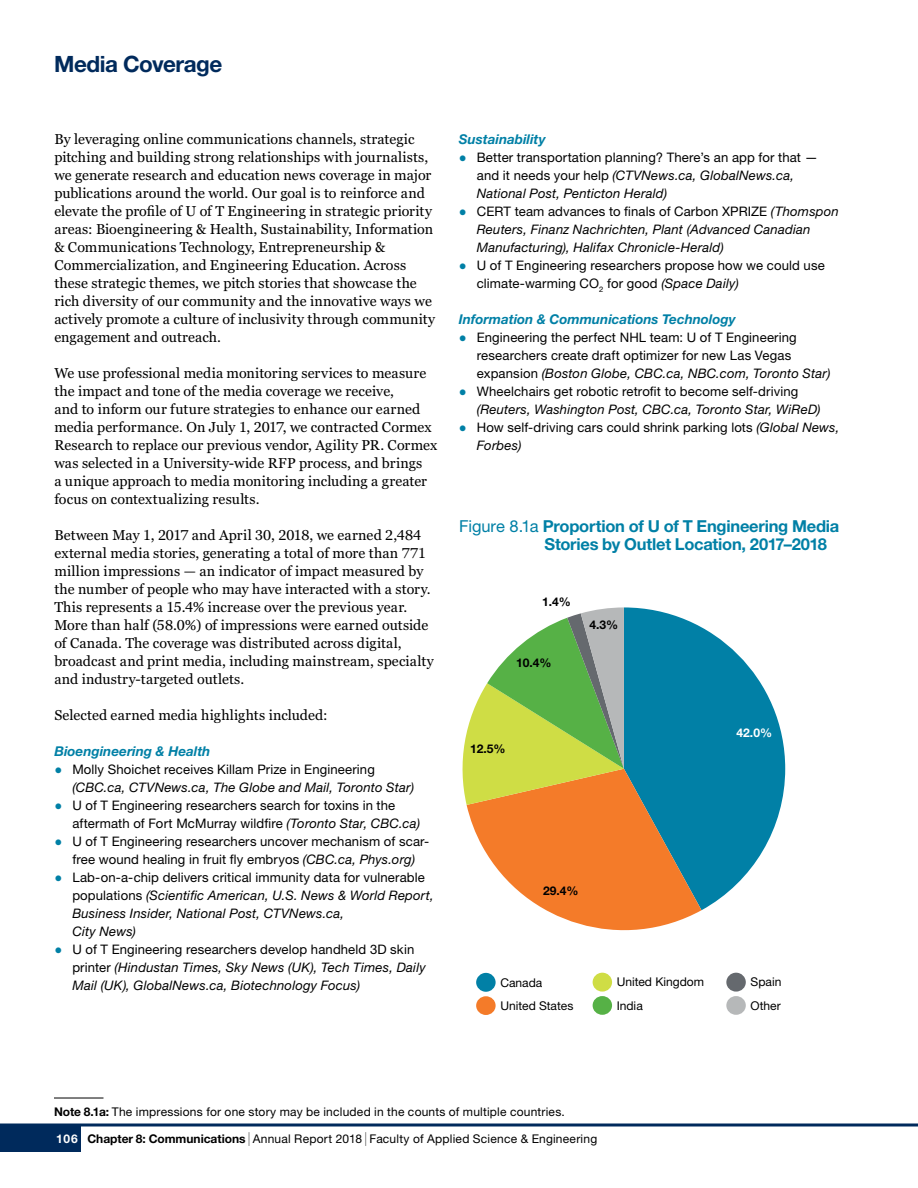
<style>
.page{position:relative;width:918px;height:1188px;background:#fff}
.page>*{position:absolute;margin:0;border:0;box-sizing:border-box;transform-origin:0 0}
.t1{font:700 22.5px "Helvetica Neue LT Std";letter-spacing:-.02em;color:#002a5c}
.t2{font:700 16.5px/18px "Helvetica Neue LT Std";letter-spacing:-.015em;color:#0080a6}
.t3{font:14.25px/18px "Georgia Pro";letter-spacing:.005em;color:#000}
.t4{font:italic 700 13.5px "Helvetica Neue LT Std";color:#0080a6}
.t5{font:13.2px/18px "Helvetica Neue LT Std";letter-spacing:.01em;color:#000}
.t6{font:italic 13.2px/18px "Helvetica Neue LT Std";letter-spacing:.015em;color:#000}
.t7{font:12px "Helvetica Neue LT Std";letter-spacing:.015em;color:#000}
.t8{font:700 12px "Helvetica Neue LT Std";color:#000}
.t9{font:700 12px "Helvetica Neue LT Std";color:#fff}
.s1{font-family:"Georgia";font-style:normal;color:#0080a6}
.s2{font-style:normal}
.s3{font-family:"Georgia";color:#0080a6}
.s4{font-style:italic}
.s5{font-weight:400}
.s6{font-weight:700}
.s7{font-weight:700;color:#fff}
.s8{font-size:13.8px}
</style>
<div class="page">
<div style="left:0;top:1125px;width:81px;height:27px;background:#002a5c"></div>
<hr style="left:0;top:1124px;width:918px;height:2px;background:#002a5c">
<hr style="left:54px;top:1098px;width:50px;height:1px;background:#000">
<svg style="left:702px;top:627px;width:83px;height:283px;fill:#0180a6"></svg>
<svg style="left:462px;top:607px;width:240px;height:324px"></svg>
<div style="left:593px;top:996px;width:19px;height:19px;background:#56b146;border-radius:50%"></div>
<div style="left:593px;top:973px;width:19px;height:19px;background:#cfdd45;border-radius:50%"></div>
<div style="left:476px;top:996px;width:20px;height:19px;background:#f47b29;border-radius:50%"></div>
<div style="left:476px;top:973px;width:20px;height:19px;background:#0180a6;border-radius:50%"></div>
<div style="left:726px;top:996px;width:20px;height:19px;background:#b6b8b9;border-radius:50%"></div>
<div style="left:726px;top:973px;width:20px;height:19px;background:#65696e;border-radius:50%"></div>
<h1 class="t1" style="left:54px;top:50px;width:170px">Media Coverage</h1>
<p class="t3" style="left:54px;top:131px;width:382px">By leveraging online communications channels, strategic pitching and building strong relationships with journalists, we generate research and education news coverage in major publications around the world. Our goal is to reinforce and elevate the profile of U of T Engineering in strategic priority areas: Bioengineering &amp; Health, Sustainability, Information &amp; Communications Technology, Entrepreneurship &amp; Commercialization, and Engineering Education. Across these strategic themes, we pitch stories that showcase the rich diversity of our community and the innovative ways we actively promote a culture of inclusivity through community engagement and outreach.</p>
<p class="t3" style="left:54px;top:365px;width:385px">We use professional media monitoring services to measure the impact and tone of the media coverage we receive,<br>and to inform our future strategies to enhance our earned media performance. On July 1, 2017, we contracted Cormex Research to replace our previous vendor, Agility PR. Cormex was selected in a University-wide RFP process, and brings<br>a unique approach to media monitoring including a greater focus on contextualizing results.</p>
<p class="t3" style="left:54px;top:527px;width:381px">Between May 1, 2017 and April 30, 2018, we earned 2,484 external media stories, generating a total of more than 771 million impressions — an indicator of impact measured by the number of people who may have interacted with a story.<br>This represents a 15.4% increase over the previous year.<br>More than half (58.0%) of impressions were earned outside of Canada. The coverage was distributed across digital, broadcast and print media, including mainstream, specialty and industry-targeted outlets.</p>
<p class="t3" style="left:54px;top:707px;width:275px">Selected earned media highlights included:</p>
<p class="t4" style="left:54px;top:743px;width:158px">Bioengineering &amp; Health</p>
<p class="t6" style="left:72px;top:760px;width:343px;text-indent:-18px"><span class="s1">●</span> <span class="s2">Molly Shoichet receives Killam Prize in Engineering </span>(CBC.ca, CTVNews.ca, The Globe and Mail, Toronto Star)</p>
<p class="t5" style="left:72px;top:796px;width:349px;text-indent:-18px"><span class="s3">●</span> U of T Engineering researchers search for toxins in the aftermath of Fort McMurray wildfire <span class="s4">(Toronto Star, CBC.ca)</span></p>
<p class="t5" style="left:54px;top:832px;width:376px;text-align:center"><span class="s3">●</span> U of T Engineering researchers uncover mechanism of scar&shy;free wound healing in fruit fly embryos <span class="s4">(CBC.ca, Phys.org)</span></p>
<p class="t6" style="left:72px;top:868px;width:363px;text-indent:-18px"><span class="s1">●</span> <span class="s2">Lab-on-a-chip delivers critical immunity data for vulnerable populations</span> (Scientific American, U.S. News &amp; World Report, Business Insider, National Post, CTVNews.ca,<br>City News)</p>
<p class="t6" style="left:72px;top:940px;width:355px;text-indent:-18px"><span class="s1">●</span> <span class="s2">U of T Engineering researchers develop handheld 3D skin printer</span> (Hindustan Times, Sky News (UK), Tech Times, Daily<br>Mail (UK), GlobalNews.ca, Biotechnology Focus)</p>
<p class="t4" style="left:459px;top:131px;width:89px">Sustainability</p>
<p class="t5" style="left:477px;top:148px;width:343px;text-indent:-18px"><span class="s3">●</span> Better transportation planning? There’s an app for that — and it needs your help <span class="s4">(CTVNews.ca, GlobalNews.ca,<br>National Post, Penticton Herald)</span></p>
<p class="t6" style="left:477px;top:202px;width:364px;text-indent:-18px"><span class="s1">●</span> <span class="s2">CERT team advances to finals of Carbon XPRIZE</span> (Thomspon<br>Reuters, Finanz Nachrichten, Plant (Advanced Canadian<br>Manufacturing), Halifax Chronicle-Herald)</p>
<p class="t5" style="left:477px;top:256px;width:350px;text-indent:-18px"><span class="s3">●</span> U of T Engineering researchers propose how we could use climate-warming CO<sub>2</sub> for good <span class="s4">(Space Daily)</span></p>
<p class="t4" style="left:459px;top:311px;width:278px">Information &amp; Communications Technology</p>
<p class="t5" style="left:477px;top:328px;width:355px;text-indent:-18px"><span class="s3">●</span> Engineering the perfect NHL team: U of T Engineering researchers create draft optimizer for new Las Vegas expansion <span class="s4">(Boston Globe, CBC.ca, NBC.com, Toronto Star)</span></p>
<p class="t5" style="left:477px;top:382px;width:345px;text-indent:-18px"><span class="s3">●</span> Wheelchairs get robotic retrofit to become self-driving <span class="s4">(Reuters, Washington Post, CBC.ca, Toronto Star, WiReD)</span></p>
<p class="t5" style="left:477px;top:418px;width:364px;text-indent:-18px"><span class="s3">●</span> How self-driving cars could shrink parking lots <span class="s4">(Global News,<br>Forbes)</span></p>
<p class="t2" style="left:545px;top:517px;width:296px;text-indent:-86px"><span class="s5">Figure 8.1a</span> Proportion of U of T Engineering Media<br>Stories by Outlet Location, 2017–2018</p>
<p class="t8" style="left:542px;top:595px;width:30px">1.4%</p>
<p class="t8" style="left:516px;top:655px;width:37px">10.4%</p>
<p class="t8" style="left:589px;top:617px;width:30px">4.3%</p>
<p class="t8" style="left:470px;top:741px;width:37px">12.5%</p>
<p class="t9" style="left:737px;top:725px;width:37px">42.0%</p>
<p class="t8" style="left:543px;top:884px;width:37px">29.4%</p>
<p class="t7" style="left:500px;top:975px;width:43px">Canada</p>
<p class="t7" style="left:500px;top:999px;width:74px">United States</p>
<p class="t7" style="left:617px;top:975px;width:89px">United Kingdom</p>
<p class="t7" style="left:617px;top:998px;width:28px">India</p>
<p class="t7" style="left:751px;top:975px;width:32px">Spain</p>
<p class="t7" style="left:751px;top:998px;width:32px">Other</p>
<p class="t7" style="left:54px;top:1104px;width:512px"><span class="s6">Note 8.1a:</span> The impressions for one story may be included in the counts of multiple countries.</p>
<p class="t7" style="left:56px;top:1132px;width:543px"><span class="s7">106</span> <span class="s6">Chapter 8: Communications</span> <span class="s8">|</span> Annual Report 2018 <span class="s8">|</span> Faculty of Applied Science &amp; Engineering</p>
</div>
